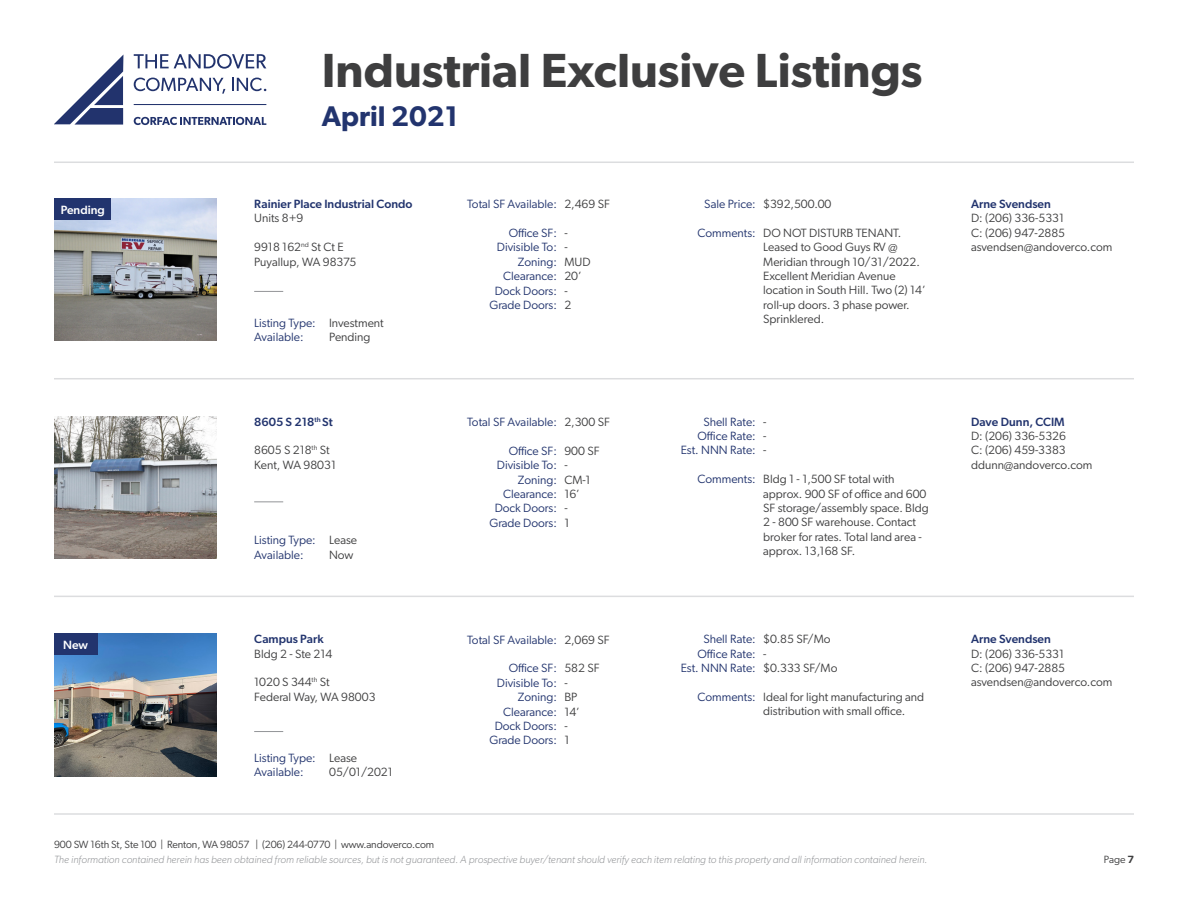
<style>
.page{position:relative;width:1188px;height:918px;background:#fff}
.page>*{position:absolute;margin:0;border:0;box-sizing:border-box;transform-origin:0 0}
.t1{font:600 48px "Gibson";color:#3e3e3f}
.t2{font:600 28.5px "Gibson";color:#22346e}
.t3{font:12px/14.4px "Gibson";color:#3e3e3f}
.t4{font:12px "Gibson";color:#22346e}
.t5{font:500 12px "Gibson";color:#22346e}
.t6{font:500 12px "Gibson";color:#fff}
.t7{font:italic 300 10.5px "Gibson";color:#939598}
.t8{font:10.5px "Gibson";letter-spacing:-.01em;color:#3e3e3f}
.s1{font-weight:600}
</style>
<div class="page">
<svg style="left:54px;top:55px;width:69px;height:70px"></svg>
<svg style="left:134px;top:54px;width:132px;height:15px"></svg>
<hr style="left:134px;top:104px;width:132px;height:1px;background:#22336d">
<svg style="left:134px;top:117px;width:132px;height:8px"></svg>
<svg style="left:134px;top:78px;width:91px;height:16px"></svg>
<svg style="left:232px;top:78px;width:34px;height:13px"></svg>
<hr style="left:54px;top:162px;width:1080px;height:1px;background:#dcdddf">
<hr style="left:54px;top:378px;width:1080px;height:1px;background:#dcdddf">
<hr style="left:54px;top:596px;width:1080px;height:1px;background:#dcdddf">
<hr style="left:54px;top:813px;width:1080px;height:2px;background:#dcdddf">
<img style="left:54px;top:198px;width:162px;height:143px">
<svg style="left:254px;top:291px;width:29px;height:1px"></svg>
<img style="left:54px;top:416px;width:162px;height:142px">
<svg style="left:254px;top:501px;width:29px;height:1px"></svg>
<img style="left:54px;top:634px;width:162px;height:142px">
<svg style="left:254px;top:731px;width:29px;height:1px"></svg>
<div style="left:54px;top:633px;width:43px;height:22px;background:#22346e"></div>
<div style="left:54px;top:198px;width:56px;height:22px;background:#22346e"></div>
<p class="t6" style="left:61px;top:203px;width:46px">Pending</p>
<p class="t6" style="left:63px;top:638px;width:26px">New</p>
<h1 class="t1" style="left:322px;top:42px;width:602px">Industrial Exclusive Listings</h1>
<h2 class="t2" style="left:322px;top:100px;width:138px">April 2021</h2>
<p class="t5" style="left:254px;top:197px;width:160px">Rainier Place Industrial Condo</p>
<p class="t3" style="left:254px;top:211px;width:51px">Units 8+9</p>
<p class="t3" style="left:254px;top:240px;width:91px">9918 162<sup>nd</sup> St Ct E</p>
<p class="t3" style="left:254px;top:254px;width:104px">Puyallup, WA 98375</p>
<p class="t4" style="left:254px;top:315px;width:63px">Listing Type:</p>
<p class="t4" style="left:254px;top:330px;width:51px">Available:</p>
<p class="t3" style="left:329px;top:315px;width:56px">Investment</p>
<p class="t3" style="left:329px;top:330px;width:43px">Pending</p>
<p class="t5" style="left:254px;top:414px;width:80px">8605 S 218<sup>th</sup> St</p>
<p class="t3" style="left:254px;top:443px;width:77px">8605 S 218<sup>th</sup> St</p>
<p class="t3" style="left:254px;top:457px;width:83px">Kent, WA 98031</p>
<p class="t4" style="left:254px;top:533px;width:63px">Listing Type:</p>
<p class="t4" style="left:254px;top:548px;width:51px">Available:</p>
<p class="t3" style="left:329px;top:533px;width:30px">Lease</p>
<p class="t3" style="left:329px;top:547px;width:26px">Now</p>
<p class="t5" style="left:254px;top:632px;width:71px">Campus Park</p>
<p class="t3" style="left:254px;top:646px;width:80px">Bldg 2 - Ste 214</p>
<p class="t3" style="left:254px;top:675px;width:77px">1020 S 344<sup>th</sup> St</p>
<p class="t3" style="left:254px;top:689px;width:123px">Federal Way, WA 98003</p>
<p class="t4" style="left:254px;top:751px;width:63px">Listing Type:</p>
<p class="t4" style="left:254px;top:765px;width:51px">Available:</p>
<p class="t3" style="left:329px;top:751px;width:30px">Lease</p>
<p class="t3" style="left:329px;top:765px;width:65px">05/01/2021</p>
<p class="t4" style="left:467px;top:197px;width:91px">Total SF Available:</p>
<p class="t4" style="left:509px;top:226px;width:50px">Office SF:</p>
<p class="t4" style="left:497px;top:240px;width:62px">Divisible To:</p>
<p class="t4" style="left:518px;top:255px;width:41px">Zoning:</p>
<p class="t4" style="left:503px;top:269px;width:55px">Clearance:</p>
<p class="t4" style="left:495px;top:283px;width:64px">Dock Doors:</p>
<p class="t4" style="left:489px;top:298px;width:69px">Grade Doors:</p>
<p class="t3" style="left:564px;top:197px;width:47px">2,469 SF</p>
<p class="t3" style="left:564px;top:226px;width:5px">-</p>
<p class="t3" style="left:564px;top:240px;width:5px">-</p>
<p class="t3" style="left:564px;top:254px;width:28px">MUD</p>
<p class="t3" style="left:564px;top:269px;width:19px">20’</p>
<p class="t3" style="left:564px;top:283px;width:5px">-</p>
<p class="t3" style="left:564px;top:298px;width:8px">2</p>
<p class="t4" style="left:467px;top:415px;width:91px">Total SF Available:</p>
<p class="t4" style="left:509px;top:443px;width:50px">Office SF:</p>
<p class="t4" style="left:497px;top:458px;width:62px">Divisible To:</p>
<p class="t4" style="left:518px;top:472px;width:41px">Zoning:</p>
<p class="t4" style="left:503px;top:487px;width:55px">Clearance:</p>
<p class="t4" style="left:495px;top:501px;width:64px">Dock Doors:</p>
<p class="t4" style="left:489px;top:515px;width:69px">Grade Doors:</p>
<p class="t3" style="left:564px;top:414px;width:47px">2,300 SF</p>
<p class="t3" style="left:564px;top:443px;width:37px">900 SF</p>
<p class="t3" style="left:564px;top:458px;width:5px">-</p>
<p class="t3" style="left:564px;top:472px;width:28px">CM-1</p>
<p class="t3" style="left:564px;top:486px;width:17px">16’</p>
<p class="t3" style="left:564px;top:501px;width:5px">-</p>
<p class="t3" style="left:564px;top:515px;width:7px">1</p>
<p class="t4" style="left:467px;top:632px;width:91px">Total SF Available:</p>
<p class="t4" style="left:509px;top:661px;width:50px">Office SF:</p>
<p class="t4" style="left:497px;top:675px;width:62px">Divisible To:</p>
<p class="t4" style="left:518px;top:690px;width:41px">Zoning:</p>
<p class="t4" style="left:503px;top:704px;width:55px">Clearance:</p>
<p class="t4" style="left:495px;top:719px;width:64px">Dock Doors:</p>
<p class="t4" style="left:489px;top:733px;width:69px">Grade Doors:</p>
<p class="t3" style="left:564px;top:632px;width:47px">2,069 SF</p>
<p class="t3" style="left:564px;top:661px;width:37px">582 SF</p>
<p class="t3" style="left:564px;top:675px;width:5px">-</p>
<p class="t3" style="left:564px;top:690px;width:14px">BP</p>
<p class="t3" style="left:564px;top:704px;width:17px">14’</p>
<p class="t3" style="left:564px;top:718px;width:5px">-</p>
<p class="t3" style="left:564px;top:733px;width:7px">1</p>
<p class="t4" style="left:704px;top:197px;width:53px">Sale Price:</p>
<p class="t4" style="left:698px;top:225px;width:60px">Comments:</p>
<p class="t3" style="left:763px;top:197px;width:70px">$392,500.00</p>
<p class="t3" style="left:763px;top:225px;width:164px">DO NOT DISTURB TENANT.<br>Leased to Good Guys RV @<br>Meridian through 10/31/2022.<br>Excellent Meridian Avenue location in South Hill. Two (2) 14’ roll-up doors. 3 phase power.<br>Sprinklered.</p>
<p class="t4" style="left:703px;top:414px;width:54px">Shell Rate:</p>
<p class="t4" style="left:698px;top:429px;width:60px">Office Rate:</p>
<p class="t4" style="left:681px;top:443px;width:77px">Est. NNN Rate:</p>
<p class="t4" style="left:698px;top:472px;width:60px">Comments:</p>
<p class="t3" style="left:763px;top:414px;width:5px">-</p>
<p class="t3" style="left:763px;top:429px;width:5px">-</p>
<p class="t3" style="left:763px;top:443px;width:5px">-</p>
<p class="t3" style="left:763px;top:472px;width:167px">Bldg 1 - 1,500 SF total with approx. 900 SF of office and 600<br>SF storage/assembly space. Bldg<br>2 - 800 SF warehouse. Contact broker for rates. Total land area - approx. 13,168 SF.</p>
<p class="t4" style="left:703px;top:632px;width:54px">Shell Rate:</p>
<p class="t4" style="left:698px;top:646px;width:60px">Office Rate:</p>
<p class="t4" style="left:681px;top:661px;width:77px">Est. NNN Rate:</p>
<p class="t4" style="left:698px;top:690px;width:60px">Comments:</p>
<p class="t3" style="left:763px;top:632px;width:69px">$0.85 SF/Mo</p>
<p class="t3" style="left:763px;top:646px;width:5px">-</p>
<p class="t3" style="left:763px;top:661px;width:76px">$0.333 SF/Mo</p>
<p class="t3" style="left:763px;top:689px;width:162px">Ideal for light manufacturing and distribution with small office.</p>
<p class="t8" style="left:54px;top:838px;width:382px">900 SW 16th St, Ste 100 | Renton, WA 98057 | (206) 244-0770 | www.andoverco.com</p>
<p class="t5" style="left:971px;top:197px;width:81px">Arne Svendsen</p>
<p class="t3" style="left:971px;top:211px;width:95px">D: (206) 336-5331</p>
<p class="t3" style="left:971px;top:225px;width:96px">C: (206) 947-2885</p>
<p class="t3" style="left:971px;top:240px;width:143px">asvendsen@andoverco.com</p>
<p class="t5" style="left:971px;top:414px;width:95px">Dave Dunn, CCIM</p>
<p class="t3" style="left:971px;top:429px;width:96px">D: (206) 336-5326</p>
<p class="t3" style="left:971px;top:443px;width:96px">C: (206) 459-3383</p>
<p class="t3" style="left:971px;top:457px;width:123px">ddunn@andoverco.com</p>
<p class="t5" style="left:971px;top:632px;width:81px">Arne Svendsen</p>
<p class="t3" style="left:971px;top:646px;width:95px">D: (206) 336-5331</p>
<p class="t3" style="left:971px;top:661px;width:96px">C: (206) 947-2885</p>
<p class="t3" style="left:971px;top:675px;width:143px">asvendsen@andoverco.com</p>
<p class="t7" style="left:54px;top:853px;width:875px">The information contained herein has been obtained from reliable sources, but is not guaranteed. A prospective buyer/tenant should verify each item relating to this property and all information contained herein.</p>
<p class="t8" style="left:1104px;top:853px;width:32px">Page <span class="s1">7</span></p>
</div>
